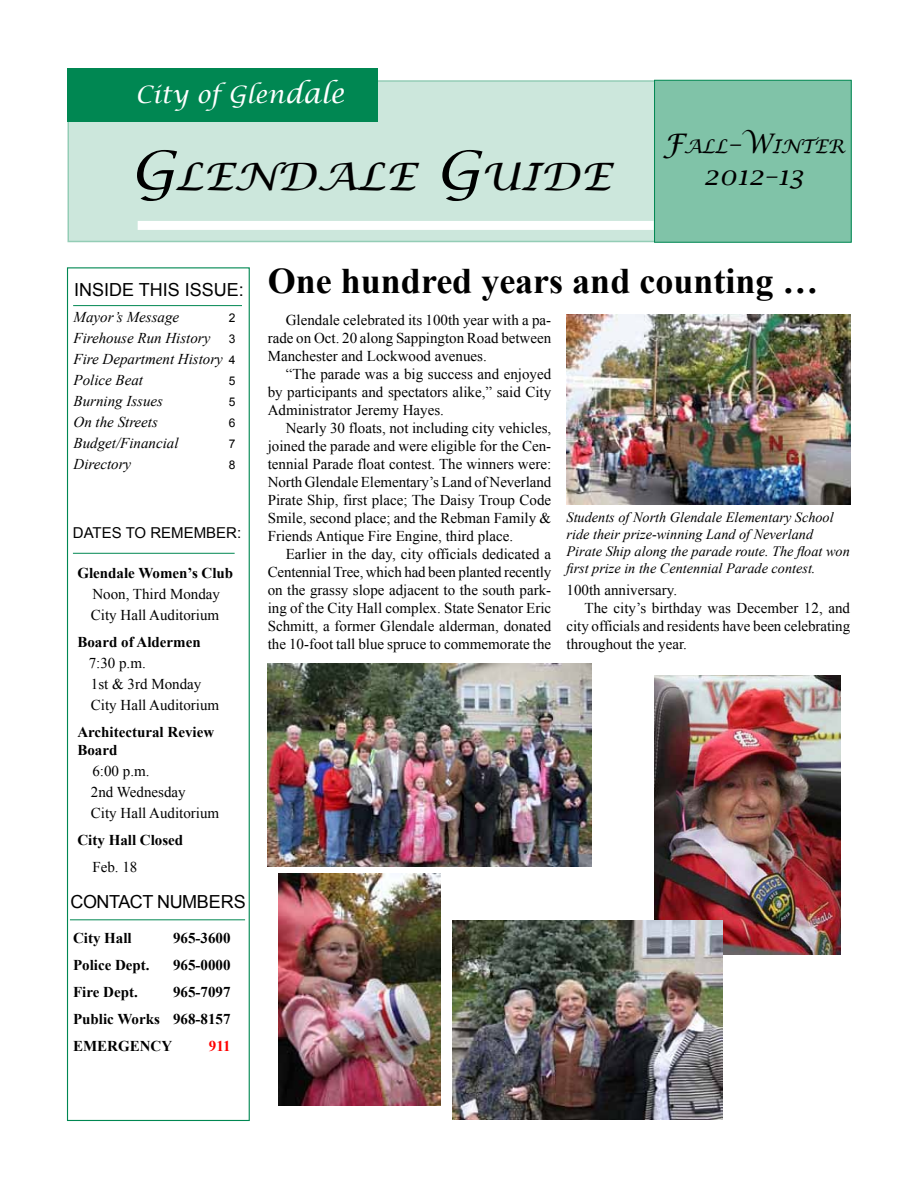
<style>
.page{position:relative;width:918px;height:1188px;background:#fff}
.page>*{position:absolute;margin:0;border:0;box-sizing:border-box;transform-origin:0 0}
.t1{font:italic 37.8px "Lucida Calligraphy";color:#000;scale:1.1 1}
.t2{font:700 36px "Times New Roman";color:#000}
.t3{font:italic 27px "Lucida Calligraphy";color:#000}
.t4{font:italic 24px "Lucida Calligraphy";color:#fff}
.t5{font:italic 18.9px "Lucida Calligraphy";color:#000}
.t6{font:18px "Arial";color:#000}
.t7{font:18px "Arial";letter-spacing:-.025em;color:#000}
.t8{font:15px/18px "Times New Roman";color:#000;text-align:justify}
.t9{font:700 15px/27px "Times New Roman";color:#000;text-align:justify}
.t10{font:italic 15px/21px "Times New Roman";color:#000;text-align:justify}
.t11{font:15px "Arial";color:#000}
.t12{font:700 15px "Times New Roman";color:#f00}
.t13{font:italic 14.25px/17.1px "Times New Roman";color:#000}
.t14{font:12px "Arial";color:#000}
.s1{font-size:27px}
.s2{font-size:54px}
.s3{font-family:"Arial";font-style:normal;font-size:12px}
</style>
<div class="page">
<div style="left:67px;top:267px;width:183px;height:854px;border:1px solid #008752"></div>
<hr style="left:73px;top:305px;width:169px;height:1px;background:#008752">
<div style="left:68px;top:80px;width:784px;height:162px;background:#cce7dc;border:2px solid #94cdb6"></div>
<div style="left:68px;top:68px;width:310px;height:54px;background:#008752"></div>
<div style="left:138px;top:221px;width:516px;height:9px;background:#fff"></div>
<div style="left:655px;top:80px;width:196px;height:162px;background:#80c3a8"></div>
<hr style="left:70px;top:919px;width:175px;height:1px;background:#008752">
<hr style="left:73px;top:553px;width:162px;height:1px;background:#008752">
<img style="left:567px;top:314px;width:283px;height:190px">
<img style="left:655px;top:676px;width:186px;height:278px">
<img style="left:452px;top:920px;width:270px;height:200px">
<img style="left:278px;top:873px;width:162px;height:233px">
<img style="left:268px;top:664px;width:324px;height:203px">
<h3 class="t4" style="left:136px;top:80px;width:211px">City of Glen<span class="s1">dale</span></h3>
<h1 class="t1" style="left:130px;top:154px;width:439px"><span class="s2">G</span>lendale <span class="s2">G</span>uide</h1>
<p class="t5" style="left:663px;top:135px;width:183px"><span class="s1">F</span>all<span class="s1">–W</span>inter</p>
<h3 class="t3" style="left:704px;top:159px;width:102px">2012–13</h3>
<p class="t6" style="left:74px;top:278px;width:171px">INSIDE THIS ISSUE:</p>
<p class="t10" style="left:74px;top:306px;width:107px">Mayor’s Message</p>
<p class="t14" style="left:229px;top:310px;width:8px">2</p>
<p class="t10" style="left:74px;top:327px;width:163px">Firehouse Run History <span class="s3">3<br></span>Fire Department History <span class="s3">4<br></span>Police Beat</p>
<p class="t14" style="left:229px;top:373px;width:8px">5</p>
<p class="t10" style="left:74px;top:390px;width:91px">Burning Issues</p>
<p class="t14" style="left:229px;top:394px;width:8px">5</p>
<p class="t10" style="left:74px;top:411px;width:86px">On the Streets</p>
<p class="t14" style="left:229px;top:415px;width:8px">6</p>
<p class="t10" style="left:74px;top:432px;width:107px">Budget/Financial</p>
<p class="t14" style="left:229px;top:436px;width:8px">7</p>
<p class="t10" style="left:74px;top:453px;width:59px">Directory</p>
<p class="t14" style="left:229px;top:457px;width:8px">8</p>
<p class="t11" style="left:73px;top:523px;width:170px">DATES TO REMEMBER:</p>
<p class="t9" style="left:77px;top:559px;width:157px">Glendale Women’s Club</p>
<p class="t8" style="left:91px;top:583px;width:131px;line-height:21px">Noon, Third Monday<br>City Hall Auditorium</p>
<p class="t9" style="left:77px;top:628px;width:125px">Board of Aldermen</p>
<p class="t8" style="left:89px;top:652px;width:132px;line-height:21px;text-align:left">7:30 p.m.<br>1st &amp; 3rd Monday<br>City Hall Auditorium</p>
<p class="t9" style="left:77px;top:722px;width:138px;line-height:18px">Architectural Review<br>Board</p>
<p class="t8" style="left:91px;top:760px;width:130px;line-height:21px;text-align:left">6:00 p.m.<br>2nd Wednesday<br>City Hall Auditorium</p>
<p class="t9" style="left:77px;top:826px;width:107px">City Hall Closed</p>
<p class="t8" style="left:92px;top:857px;width:46px">Feb. 18</p>
<p class="t7" style="left:70px;top:890px;width:174px">CONTACT NUMBERS</p>
<p class="t9" style="left:73px;top:924px;width:60px">City Hall</p>
<p class="t9" style="left:173px;top:924px;width:59px">965-3600</p>
<p class="t9" style="left:73px;top:951px;width:78px">Police Dept.</p>
<p class="t9" style="left:173px;top:951px;width:59px">965-0000</p>
<p class="t9" style="left:73px;top:978px;width:66px">Fire Dept.</p>
<p class="t9" style="left:73px;top:978px;width:159px;text-indent:100px">965-7097<br>Public Works 968-8157<br>EMERGENCY</p>
<p class="t12" style="left:209px;top:1035px;width:23px">911</p>
<h2 class="t2" style="left:268px;top:256px;width:552px">One hundred years and counting …</h2>
<p class="t8" style="left:268px;top:311px;width:285px;text-indent:18px">Glendale celebrated its 100th year with a pa&shy;rade on Oct. 20 along Sappington Road between Manchester and Lockwood avenues.</p>
<p class="t8" style="left:268px;top:365px;width:285px;text-indent:18px">“The parade was a big success and enjoyed by participants and spectators alike,” said City Administrator Jeremy Hayes.</p>
<p class="t8" style="left:268px;top:419px;width:285px;text-indent:18px">Nearly 30 floats, not including city vehicles, joined the parade and were eligible for the Cen&shy;tennial Parade float contest. The winners were:<br>North Glendale Elementary’s Land of Neverland Pirate Ship, first place; The Daisy Troup Code Smile, second place; and the Rebman Family &amp; Friends Antique Fire Engine, third place.</p>
<p class="t8" style="left:268px;top:545px;width:285px;text-indent:18px">Earlier in the day, city officials dedicated a Centennial Tree, which had been planted recently on the grassy slope adjacent to the south park&shy;ing of the City Hall complex. State Senator Eric Schmitt, a former Glendale alderman, donated the 10-foot tall blue spruce to commemorate the</p>
<p class="t13" style="left:567px;top:508px;width:285px">Students of North Glendale Elementary School ride their prize-winning Land of Neverland Pirate Ship along the parade route. The float won first prize in the Centennial Parade contest.</p>
<p class="t8" style="left:567px;top:581px;width:112px">100th anniversary.</p>
<p class="t8" style="left:585px;top:599px;width:267px">The city’s birthday was December 12, and</p>
<p class="t8" style="left:567px;top:617px;width:285px">city officials and residents have been celebrating</p>
<p class="t8" style="left:567px;top:635px;width:122px">throughout the year.</p>
</div>
